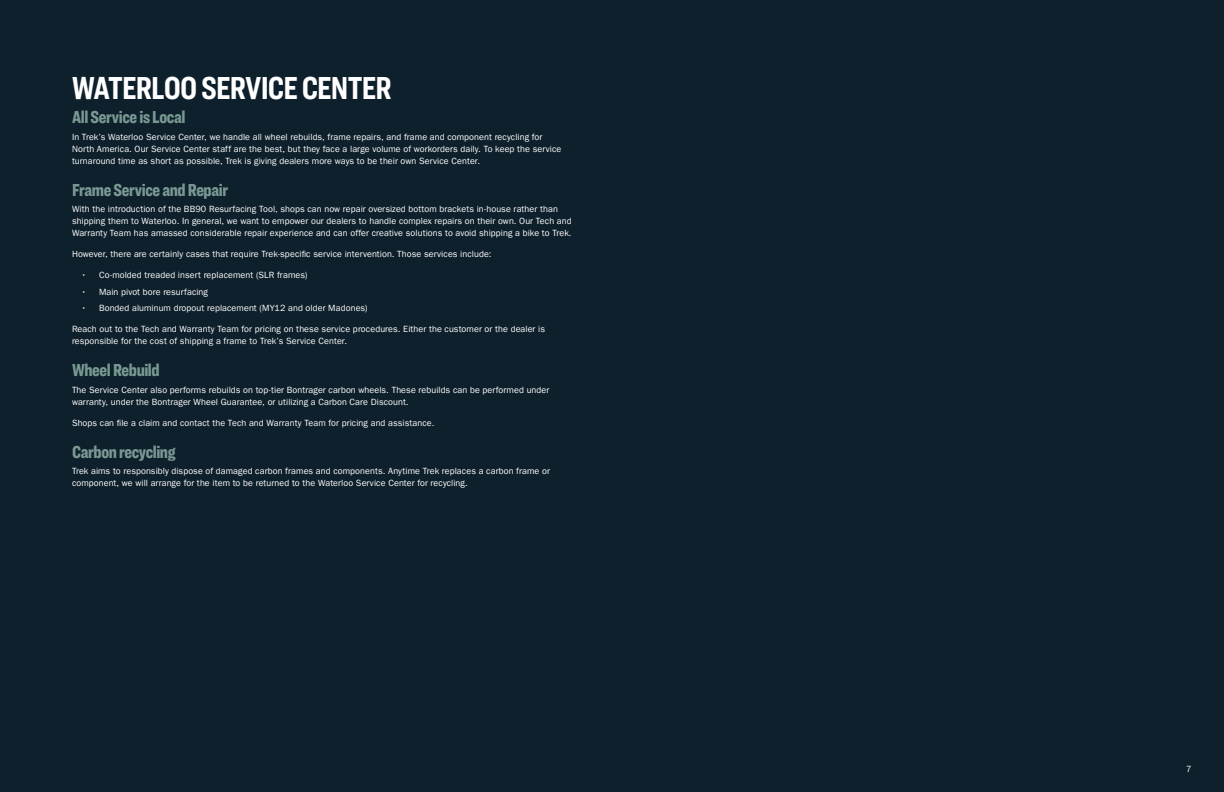
<style>
.page{position:relative;width:1224px;height:792px;background:#0e202c}
.page>*{position:absolute;margin:0;border:0;box-sizing:border-box;transform-origin:0 0}
.t1{font:700 33px "Ringside Compressed";letter-spacing:-.025em;color:#fff}
.t2{font:900 18px "Ringside Compressed";letter-spacing:-.02em;color:#799892}
.t3{font:9px/12px "Franklin Gothic LT Pro";letter-spacing:.01em;color:#fff}
</style>
<div class="page">
<h1 class="t1" style="left:72px;top:65px;width:321px">WATERLOO SERVICE CENTER</h1>
<h2 class="t2" style="left:72px;top:104px;width:115px">All Service is Local</h2>
<p class="t3" style="left:72px;top:131px;width:491px">In Trek’s Waterloo Service Center, we handle all wheel rebuilds, frame repairs, and frame and component recycling for<br>North America. Our Service Center staff are the best, but they face a large volume of workorders daily. To keep the service turnaround time as short as possible, Trek is giving dealers more ways to be their own Service Center.</p>
<h2 class="t2" style="left:72px;top:177px;width:158px">Frame Service and Repair</h2>
<p class="t3" style="left:72px;top:203px;width:501px">With the introduction of the BB90 Resurfacing Tool, shops can now repair oversized bottom brackets in-house rather than shipping them to Waterloo. In general, we want to empower our dealers to handle complex repairs on their own. Our Tech and<br>Warranty Team has amassed considerable repair experience and can offer creative solutions to avoid shipping a bike to Trek.</p>
<p class="t3" style="left:72px;top:248px;width:421px">However, there are certainly cases that require Trek-specific service intervention. Those services include:</p>
<p class="t3" style="left:81px;top:269px;width:228px">• Co-molded treaded insert replacement (SLR frames)</p>
<p class="t3" style="left:81px;top:286px;width:129px">• Main pivot bore resurfacing</p>
<p class="t3" style="left:81px;top:302px;width:288px">• Bonded aluminum dropout replacement (MY12 and older Madones)</p>
<p class="t3" style="left:72px;top:323px;width:475px">Reach out to the Tech and Warranty Team for pricing on these service procedures. Either the customer or the dealer is responsible for the cost of shipping a frame to Trek’s Service Center.</p>
<h2 class="t2" style="left:72px;top:357px;width:89px">Wheel Rebuild</h2>
<p class="t3" style="left:72px;top:384px;width:479px">The Service Center also performs rebuilds on top-tier Bontrager carbon wheels. These rebuilds can be performed under warranty, under the Bontrager Wheel Guarantee, or utilizing a Carbon Care Discount.</p>
<p class="t3" style="left:72px;top:417px;width:364px">Shops can file a claim and contact the Tech and Warranty Team for pricing and assistance.</p>
<h2 class="t2" style="left:72px;top:439px;width:105px">Carbon recycling</h2>
<p class="t3" style="left:72px;top:465px;width:480px">Trek aims to responsibly dispose of damaged carbon frames and components. Anytime Trek replaces a carbon frame or component, we will arrange for the item to be returned to the Waterloo Service Center for recycling.</p>
<p class="t3" style="left:1186px;top:763px;width:7px">7</p>
</div>
